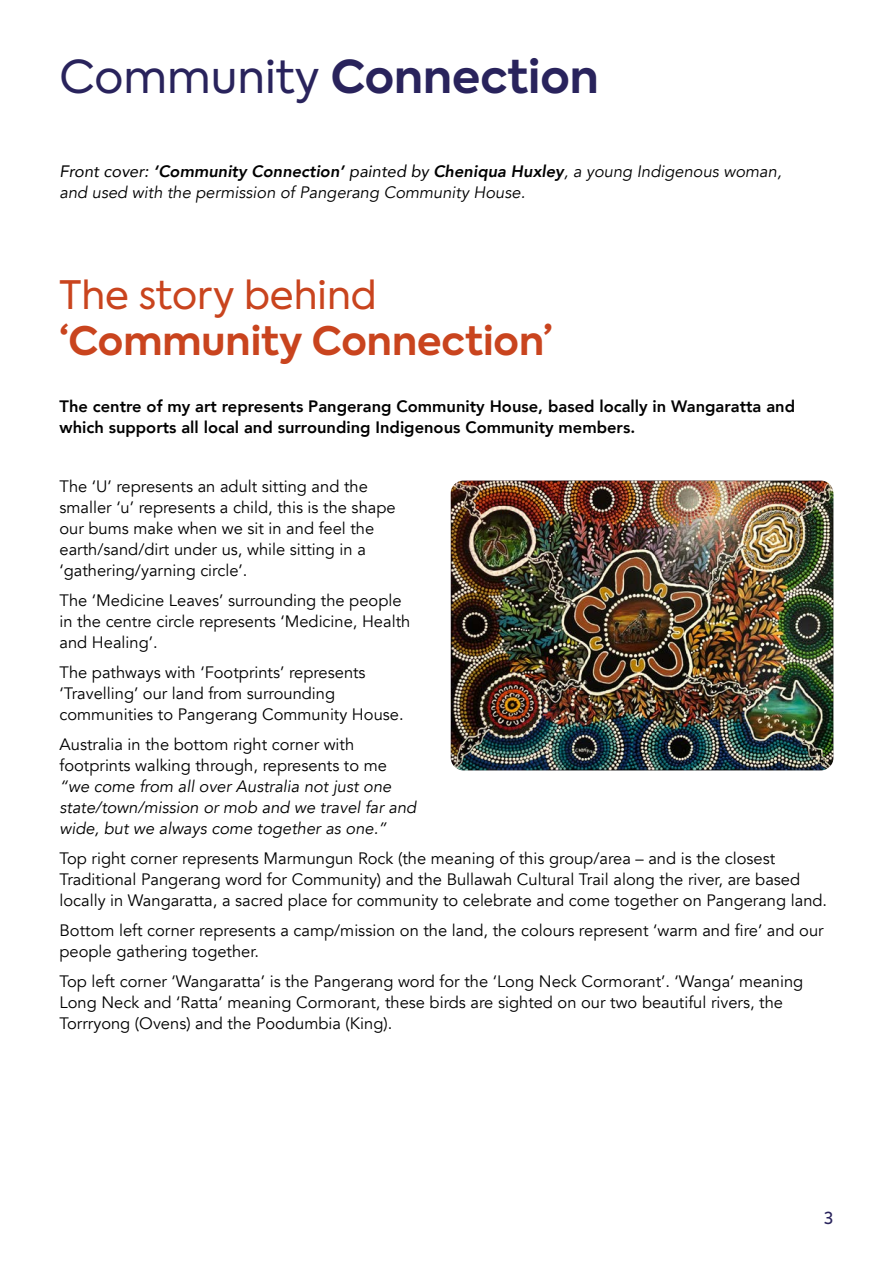
<style>
.page{position:relative;width:893px;height:1263px;background:#fff}
.page>*{position:absolute;margin:0;border:0;box-sizing:border-box;transform-origin:0 0}
.t1{font:700 45px "Axiforma";color:#29235c}
.t2{font:700 39px "Axiforma";color:#c9441e}
.t3{font:39px "Axiforma";color:#c9441e}
.t4{font:16.5px/21px "Avenir";color:#000}
.t5{font:italic 16.5px/21px "Avenir";color:#000}
.t6{font:800 16.5px/21px "Avenir";color:#000}
.t7{font:16.5px "Axiforma";color:#29235c}
.s1{font-weight:400}
.s2{font-style:inherit}
.s3{font-weight:800}
</style>
<div class="page">
<img style="left:451px;top:480px;width:382px;height:290px">
<h1 class="t1" style="left:60px;top:46px;width:541px"><span class="s1">Community</span> Connection</h1>
<p class="t5" style="left:60px;top:161px;width:724px"><span class="s2">Front cover:</span> <span class="s3">‘Community Connection’</span> <span class="s2">painted by</span> <span class="s3">Cheniqua Huxley</span>, a young Indigenous woman, and used with the permission of Pangerang Community House.</p>
<h2 class="t3" style="left:60px;top:270px;width:319px">The story behind</h2>
<h2 class="t2" style="left:60px;top:314px;width:494px">‘Community Connection’</h2>
<p class="t6" style="left:60px;top:395px;width:737px">The centre of my art represents Pangerang Community House, based locally in Wangaratta and which supports all local and surrounding Indigenous Community members.</p>
<p class="t4" style="left:60px;top:476px;width:338px">The ‘U’ represents an adult sitting and the smaller ‘u’ represents a child, this is the shape our bums make when we sit in and feel the earth/sand/dirt under us, while sitting in a ‘gathering/yarning circle’.</p>
<p class="t4" style="left:60px;top:590px;width:352px">The ‘Medicine Leaves’ surrounding the people in the centre circle represents ‘Medicine, Health and Healing’.</p>
<p class="t4" style="left:60px;top:662px;width:346px">The pathways with ‘Footprints’ represents ‘Travelling’ our land from surrounding communities to Pangerang Community House.</p>
<p class="t4" style="left:60px;top:734px;width:329px">Australia in the bottom right corner with footprints walking through, represents to me</p>
<p class="t5" style="left:60px;top:776px;width:358px">“we come from all over Australia not just one state/town/mission or mob and we travel far and wide, but we always come together as one.”</p>
<p class="t4" style="left:60px;top:848px;width:769px">Top right corner represents Marmungun Rock (the meaning of this group/area – and is the closest<br>Traditional Pangerang word for Community) and the Bullawah Cultural Trail along the river, are based locally in Wangaratta, a sacred place for community to celebrate and come together on Pangerang land.</p>
<p class="t4" style="left:60px;top:920px;width:766px">Bottom left corner represents a camp/mission on the land, the colours represent ‘warm and fire’ and our people gathering together.</p>
<p class="t4" style="left:60px;top:971px;width:745px">Top left corner ‘Wangaratta’ is the Pangerang word for the ‘Long Neck Cormorant’. ‘Wanga’ meaning<br>Long Neck and ‘Ratta’ meaning Cormorant, these birds are sighted on our two beautiful rivers, the<br>Torrryong (Ovens) and the Poodumbia (King).</p>
<p class="t7" style="left:824px;top:1208px;width:11px">3</p>
</div>
